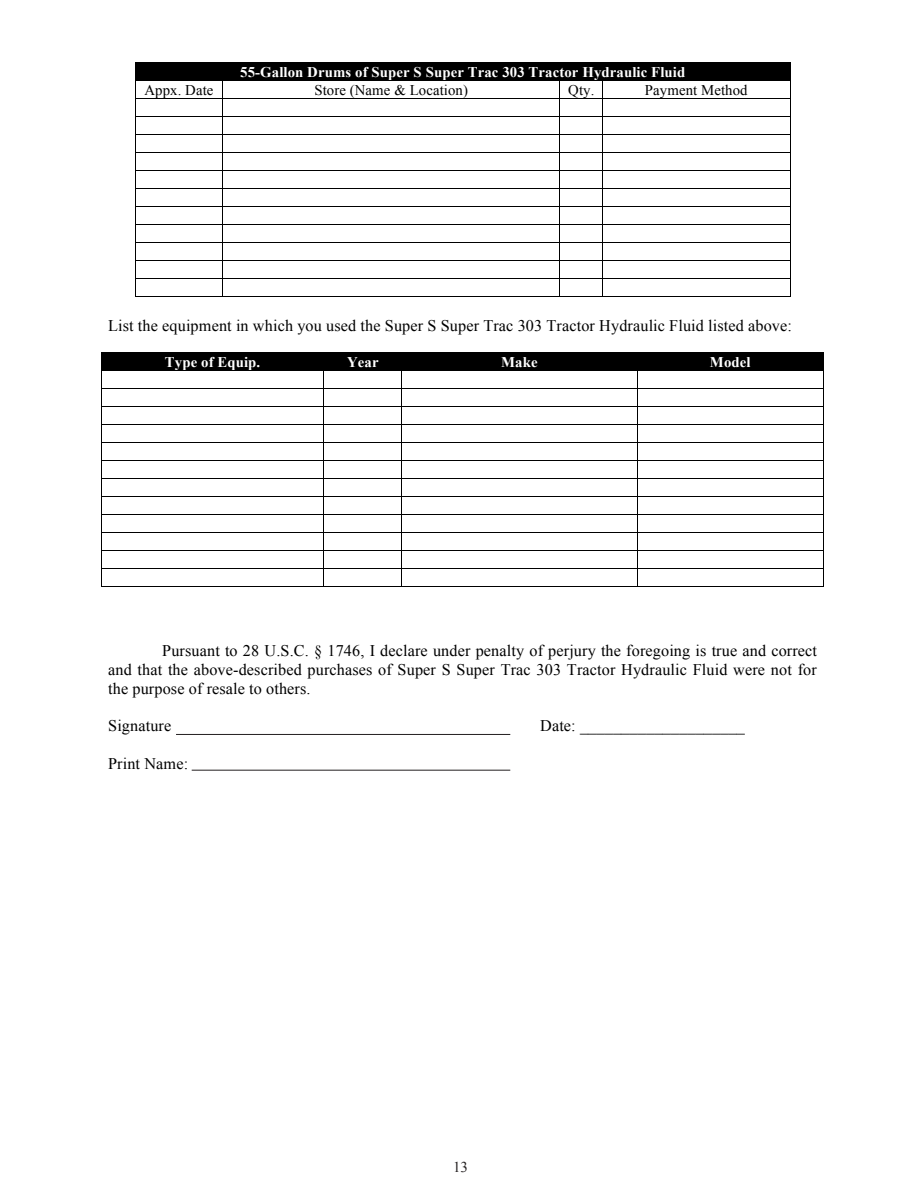
<style>
.page{position:relative;width:918px;height:1188px;background:#fff}
.page>*{position:absolute;margin:0;border:0;box-sizing:border-box;transform-origin:0 0}
.t1{font:16.2px/19px "Times New Roman";letter-spacing:.01em;color:#000;text-align:justify}
.t2{font:15px "Times New Roman";color:#231f20}
.t3{font:700 14.7px "Times New Roman";letter-spacing:.01em;color:#fff}
.t4{font:14.7px "Times New Roman";letter-spacing:.01em;color:#000}
</style>
<div class="page">
<div style="left:136px;top:63px;width:654px;height:17px;background:#000"></div>
<hr style="left:136px;top:62px;width:654px;height:1px;background:#000">
<hr style="left:136px;top:80px;width:86px;height:1px;background:#000">
<hr style="left:223px;top:80px;width:337px;height:1px;background:#000">
<hr style="left:560px;top:80px;width:42px;height:1px;background:#000">
<hr style="left:603px;top:80px;width:187px;height:1px;background:#000">
<hr style="left:136px;top:98px;width:86px;height:1px;background:#000">
<hr style="left:223px;top:98px;width:337px;height:1px;background:#000">
<hr style="left:560px;top:98px;width:42px;height:1px;background:#000">
<hr style="left:603px;top:98px;width:187px;height:1px;background:#000">
<hr style="left:136px;top:116px;width:86px;height:1px;background:#000">
<hr style="left:223px;top:116px;width:337px;height:1px;background:#000">
<hr style="left:560px;top:116px;width:42px;height:1px;background:#000">
<hr style="left:603px;top:116px;width:187px;height:1px;background:#000">
<hr style="left:136px;top:134px;width:86px;height:1px;background:#000">
<hr style="left:223px;top:134px;width:337px;height:1px;background:#000">
<hr style="left:560px;top:134px;width:42px;height:1px;background:#000">
<hr style="left:603px;top:134px;width:187px;height:1px;background:#000">
<hr style="left:136px;top:152px;width:86px;height:1px;background:#000">
<hr style="left:223px;top:152px;width:337px;height:1px;background:#000">
<hr style="left:560px;top:152px;width:42px;height:1px;background:#000">
<hr style="left:603px;top:152px;width:187px;height:1px;background:#000">
<hr style="left:136px;top:170px;width:86px;height:1px;background:#000">
<hr style="left:223px;top:170px;width:337px;height:1px;background:#000">
<hr style="left:560px;top:170px;width:42px;height:1px;background:#000">
<hr style="left:603px;top:170px;width:187px;height:1px;background:#000">
<hr style="left:136px;top:188px;width:86px;height:1px;background:#000">
<hr style="left:223px;top:188px;width:337px;height:1px;background:#000">
<hr style="left:560px;top:188px;width:42px;height:1px;background:#000">
<hr style="left:603px;top:188px;width:187px;height:1px;background:#000">
<hr style="left:136px;top:206px;width:86px;height:1px;background:#000">
<hr style="left:223px;top:206px;width:337px;height:1px;background:#000">
<hr style="left:560px;top:206px;width:42px;height:1px;background:#000">
<hr style="left:603px;top:206px;width:187px;height:1px;background:#000">
<hr style="left:136px;top:224px;width:86px;height:1px;background:#000">
<hr style="left:223px;top:224px;width:337px;height:1px;background:#000">
<hr style="left:560px;top:224px;width:42px;height:1px;background:#000">
<hr style="left:603px;top:224px;width:187px;height:1px;background:#000">
<hr style="left:136px;top:242px;width:86px;height:1px;background:#000">
<hr style="left:223px;top:242px;width:337px;height:1px;background:#000">
<hr style="left:560px;top:242px;width:42px;height:1px;background:#000">
<hr style="left:603px;top:242px;width:187px;height:1px;background:#000">
<hr style="left:136px;top:260px;width:86px;height:1px;background:#000">
<hr style="left:223px;top:260px;width:337px;height:1px;background:#000">
<hr style="left:560px;top:260px;width:42px;height:1px;background:#000">
<hr style="left:603px;top:260px;width:187px;height:1px;background:#000">
<hr style="left:136px;top:278px;width:86px;height:1px;background:#000">
<hr style="left:223px;top:278px;width:337px;height:1px;background:#000">
<hr style="left:560px;top:278px;width:42px;height:1px;background:#000">
<hr style="left:603px;top:278px;width:187px;height:1px;background:#000">
<svg style="left:135px;top:62px;width:1px;height:235px"></svg>
<hr style="left:136px;top:296px;width:86px;height:1px;background:#000">
<svg style="left:222px;top:80px;width:1px;height:217px"></svg>
<hr style="left:223px;top:296px;width:337px;height:1px;background:#000">
<hr style="left:560px;top:296px;width:42px;height:1px;background:#000">
<svg style="left:602px;top:80px;width:1px;height:217px"></svg>
<hr style="left:603px;top:296px;width:187px;height:1px;background:#000">
<svg style="left:790px;top:62px;width:1px;height:235px"></svg>
<div style="left:102px;top:353px;width:221px;height:17px;background:#000"></div>
<div style="left:324px;top:353px;width:78px;height:17px;background:#000"></div>
<div style="left:402px;top:353px;width:235px;height:17px;background:#000"></div>
<div style="left:638px;top:353px;width:185px;height:17px;background:#000"></div>
<hr style="left:102px;top:352px;width:221px;height:1px;background:#000">
<hr style="left:324px;top:352px;width:78px;height:1px;background:#000">
<hr style="left:402px;top:352px;width:235px;height:1px;background:#000">
<hr style="left:638px;top:352px;width:185px;height:1px;background:#000">
<hr style="left:102px;top:370px;width:221px;height:1px;background:#000">
<hr style="left:324px;top:370px;width:78px;height:1px;background:#000">
<hr style="left:402px;top:370px;width:235px;height:1px;background:#000">
<hr style="left:638px;top:370px;width:185px;height:1px;background:#000">
<hr style="left:102px;top:388px;width:221px;height:1px;background:#000">
<hr style="left:324px;top:388px;width:78px;height:1px;background:#000">
<hr style="left:402px;top:388px;width:235px;height:1px;background:#000">
<hr style="left:638px;top:388px;width:185px;height:1px;background:#000">
<hr style="left:102px;top:406px;width:221px;height:1px;background:#000">
<hr style="left:324px;top:406px;width:78px;height:1px;background:#000">
<hr style="left:402px;top:406px;width:235px;height:1px;background:#000">
<hr style="left:638px;top:406px;width:185px;height:1px;background:#000">
<hr style="left:102px;top:424px;width:221px;height:1px;background:#000">
<hr style="left:324px;top:424px;width:78px;height:1px;background:#000">
<hr style="left:402px;top:424px;width:235px;height:1px;background:#000">
<hr style="left:638px;top:424px;width:185px;height:1px;background:#000">
<hr style="left:102px;top:442px;width:221px;height:1px;background:#000">
<hr style="left:324px;top:442px;width:78px;height:1px;background:#000">
<hr style="left:402px;top:442px;width:235px;height:1px;background:#000">
<hr style="left:638px;top:442px;width:185px;height:1px;background:#000">
<hr style="left:102px;top:460px;width:221px;height:1px;background:#000">
<hr style="left:324px;top:460px;width:78px;height:1px;background:#000">
<hr style="left:402px;top:460px;width:235px;height:1px;background:#000">
<hr style="left:638px;top:460px;width:185px;height:1px;background:#000">
<hr style="left:102px;top:478px;width:221px;height:1px;background:#000">
<hr style="left:324px;top:478px;width:78px;height:1px;background:#000">
<hr style="left:402px;top:478px;width:235px;height:1px;background:#000">
<hr style="left:638px;top:478px;width:185px;height:1px;background:#000">
<hr style="left:102px;top:496px;width:221px;height:1px;background:#000">
<hr style="left:324px;top:496px;width:78px;height:1px;background:#000">
<hr style="left:402px;top:496px;width:235px;height:1px;background:#000">
<hr style="left:638px;top:496px;width:185px;height:1px;background:#000">
<hr style="left:102px;top:514px;width:221px;height:1px;background:#000">
<hr style="left:324px;top:514px;width:78px;height:1px;background:#000">
<hr style="left:402px;top:514px;width:235px;height:1px;background:#000">
<hr style="left:638px;top:514px;width:185px;height:1px;background:#000">
<hr style="left:102px;top:532px;width:221px;height:1px;background:#000">
<hr style="left:324px;top:532px;width:78px;height:1px;background:#000">
<hr style="left:402px;top:532px;width:235px;height:1px;background:#000">
<hr style="left:638px;top:532px;width:185px;height:1px;background:#000">
<hr style="left:102px;top:550px;width:221px;height:1px;background:#000">
<hr style="left:324px;top:550px;width:78px;height:1px;background:#000">
<hr style="left:402px;top:550px;width:235px;height:1px;background:#000">
<hr style="left:638px;top:550px;width:185px;height:1px;background:#000">
<hr style="left:102px;top:568px;width:221px;height:1px;background:#000">
<hr style="left:324px;top:568px;width:78px;height:1px;background:#000">
<hr style="left:402px;top:568px;width:235px;height:1px;background:#000">
<hr style="left:638px;top:568px;width:185px;height:1px;background:#000">
<svg style="left:101px;top:352px;width:1px;height:235px"></svg>
<hr style="left:102px;top:586px;width:221px;height:1px;background:#000">
<svg style="left:323px;top:352px;width:1px;height:235px"></svg>
<hr style="left:324px;top:586px;width:78px;height:1px;background:#000">
<hr style="left:402px;top:586px;width:235px;height:1px;background:#000">
<svg style="left:637px;top:352px;width:1px;height:235px"></svg>
<hr style="left:638px;top:586px;width:185px;height:1px;background:#000">
<svg style="left:823px;top:352px;width:1px;height:235px"></svg>
<hr style="left:176px;top:734px;width:334px;height:1px;background:#231f20">
<hr style="left:192px;top:770px;width:318px;height:1px;background:#231f20">
<p class="t3" style="left:240px;top:62px;width:447px">55-Gallon Drums of Super S Super Trac 303 Tractor Hydraulic Fluid</p>
<p class="t4" style="left:144px;top:80px;width:71px">Appx. Date</p>
<p class="t4" style="left:314px;top:80px;width:155px">Store (Name &amp; Location)</p>
<p class="t4" style="left:568px;top:80px;width:28px">Qty.</p>
<p class="t4" style="left:645px;top:80px;width:104px">Payment Method</p>
<p class="t1" style="left:108px;top:316px;width:685px">List the equipment in which you used the Super S Super Trac 303 Tractor Hydraulic Fluid listed above:</p>
<p class="t3" style="left:165px;top:352px;width:97px">Type of Equip.</p>
<p class="t3" style="left:347px;top:352px;width:33px">Year</p>
<p class="t3" style="left:501px;top:352px;width:38px">Make</p>
<p class="t3" style="left:710px;top:352px;width:42px">Model</p>
<p class="t1" style="left:108px;top:641px;width:710px;text-indent:54px">Pursuant to 28 U.S.C. § 1746, I declare under penalty of perjury the foregoing is true and correct and that the above-described purchases of Super S Super Trac 303 Tractor Hydraulic Fluid were not for the purpose of resale to others.</p>
<p class="t1" style="left:108px;top:716px;width:65px">Signature</p>
<p class="t1" style="left:540px;top:716px;width:206px">Date: ____________________</p>
<p class="t1" style="left:108px;top:754px;width:82px">Print Name:</p>
<p class="t2" style="left:453px;top:1156px;width:16px">13</p>
</div>
